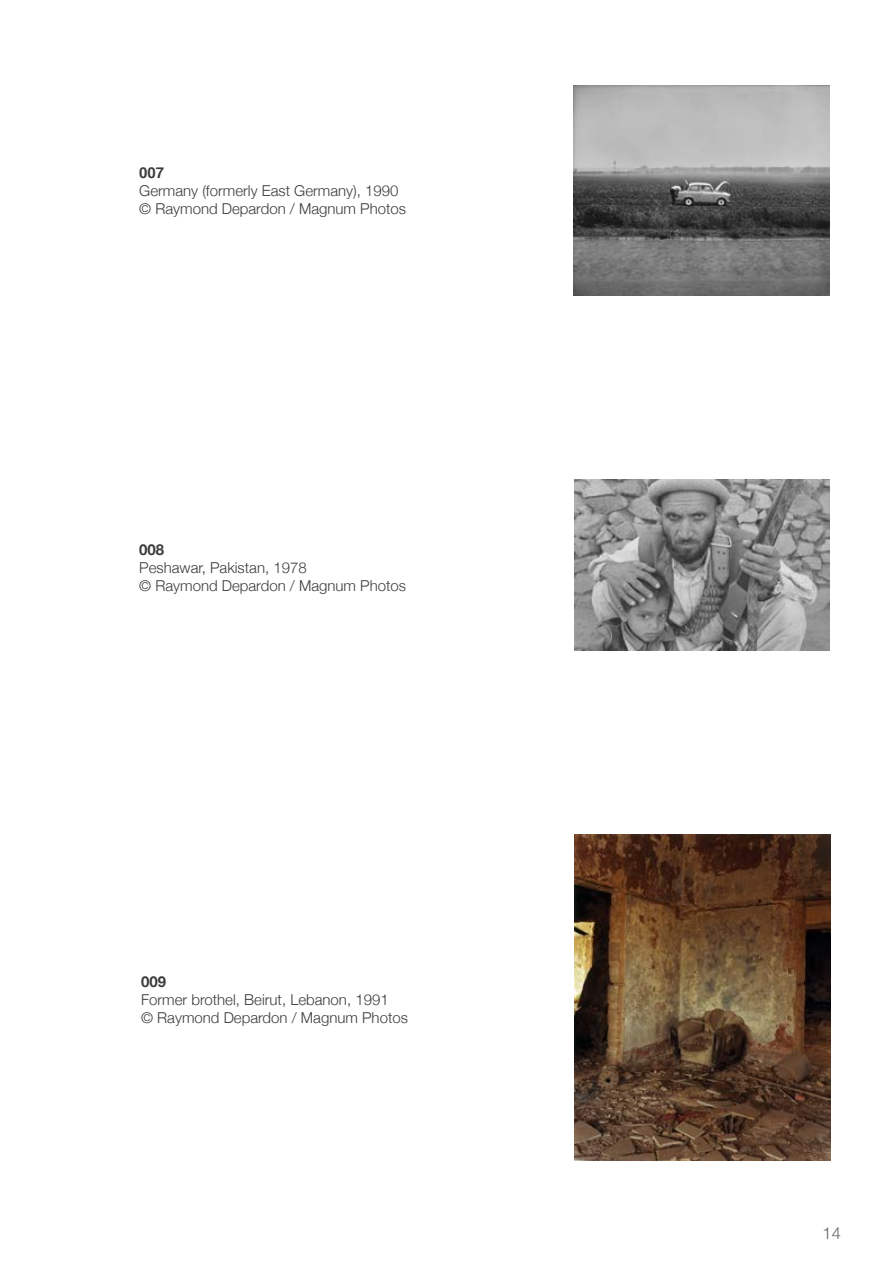
<style>
.page{position:relative;width:893px;height:1263px;background:#fff}
.page>*{position:absolute;margin:0;border:0;box-sizing:border-box;transform-origin:0 0}
.t1{font:300 16.5px "Helvetica Neue";color:#646363}
.t2{font:300 15px/18px "Helvetica Neue";color:#3c3c3b}
.t3{font:700 15px "Helvetica Neue";color:#3c3c3b}
.t4{font:700 15px "Helvetica";color:#3c3c3b}
</style>
<div class="page">
<img style="left:575px;top:835px;width:255px;height:326px">
<img style="left:574px;top:85px;width:256px;height:211px">
<img style="left:574px;top:480px;width:256px;height:171px">
<p class="t4" style="left:139px;top:161px;width:27px">007</p>
<p class="t2" style="left:139px;top:181px;width:268px">Germany (formerly East Germany), 1990 © Raymond Depardon / Magnum Photos</p>
<p class="t3" style="left:139px;top:537px;width:27px">008</p>
<p class="t2" style="left:139px;top:557px;width:268px">Peshawar, Pakistan, 1978<br>© Raymond Depardon / Magnum Photos</p>
<p class="t3" style="left:141px;top:970px;width:27px">009</p>
<p class="t2" style="left:141px;top:990px;width:268px">Former brothel, Beirut, Lebanon, 1991<br>© Raymond Depardon / Magnum Photos</p>
<p class="t1" style="left:823px;top:1219px;width:20px">14</p>
</div>
